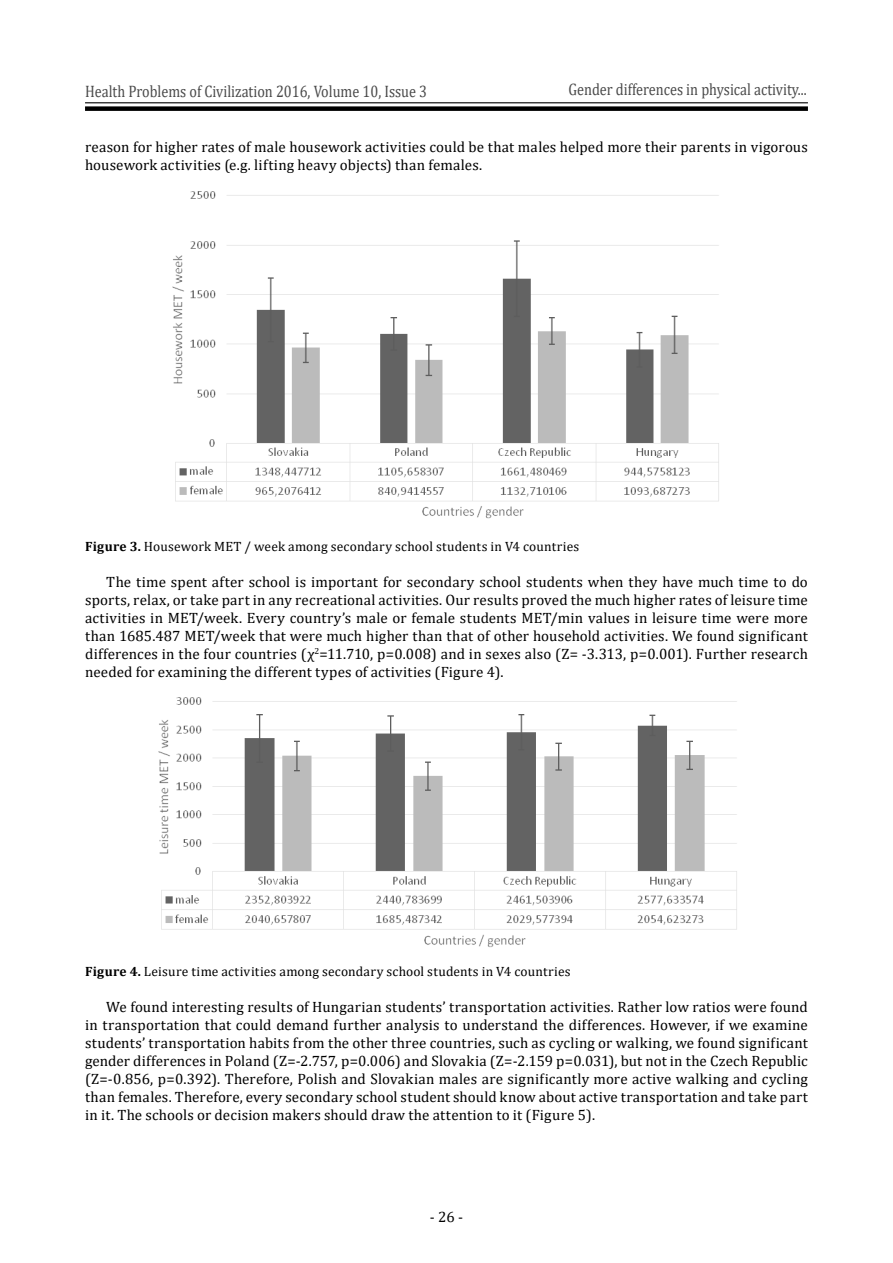
<style>
.page{position:relative;width:893px;height:1263px;background:#fff}
.page>*{position:absolute;margin:0;border:0;box-sizing:border-box;transform-origin:0 0}
.t1{font:16.65px "Cambria";color:#4a4a4a;scale:.86 1}
.t2{font:15px/18px "Cambria";letter-spacing:.01em;color:#000;text-align:justify}
.t3{font:13.5px "Cambria";letter-spacing:.01em;color:#000}
.s1{font-weight:700}
</style>
<div class="page">
<hr style="left:85px;top:102px;width:723px;height:1px;background:#000">
<div style="left:85px;top:106px;width:723px;height:5px;background:#000"></div>
<img style="left:172px;top:191px;width:547px;height:328px">
<img style="left:158px;top:697px;width:579px;height:251px">
<p class="t1" style="left:85px;top:81px;width:399px">Health Problems of Civilization 2016, Volume 10, Issue 3</p>
<p class="t1" style="left:568px;top:80px;width:279px">Gender differences in physical activity...</p>
<p class="t2" style="left:85px;top:138px;width:724px">reason for higher rates of male housework activities could be that males helped more their parents in vigorous housework activities (e.g. lifting heavy objects) than females.</p>
<p class="t3" style="left:85px;top:538px;width:496px"><span class="s1">Figure 3.</span> Housework MET / week among secondary school students in V4 countries</p>
<p class="t2" style="left:85px;top:573px;width:724px;text-indent:21px">The time spent after school is important for secondary school students when they have much time to do sports, relax, or take part in any recreational activities. Our results proved the much higher rates of leisure time activities in MET/week. Every country’s male or female students MET/min values in leisure time were more than 1685.487 MET/week that were much higher than that of other household activities. We found significant differences in the four countries (χ<sup>2</sup>=11.710, p=0.008) and in sexes also (Z= -3.313, p=0.001). Further research needed for examining the different types of activities (Figure 4).</p>
<p class="t3" style="left:85px;top:963px;width:487px"><span class="s1">Figure 4.</span> Leisure time activities among secondary school students in V4 countries</p>
<p class="t2" style="left:85px;top:997px;width:725px;text-indent:21px">We found interesting results of Hungarian students’ transportation activities. Rather low ratios were found in transportation that could demand further analysis to understand the differences. However, if we examine students’ transportation habits from the other three countries, such as cycling or walking, we found significant gender differences in Poland (Z=-2.757, p=0.006) and Slovakia (Z=-2.159 p=0.031), but not in the Czech Republic (Z=-0.856, p=0.392). Therefore, Polish and Slovakian males are significantly more active walking and cycling than females. Therefore, every secondary school student should know about active transportation and take part in it. The schools or decision makers should draw the attention to it (Figure 5).</p>
<p class="t2" style="left:430px;top:1207px;width:35px">- 26 -</p>
</div>
